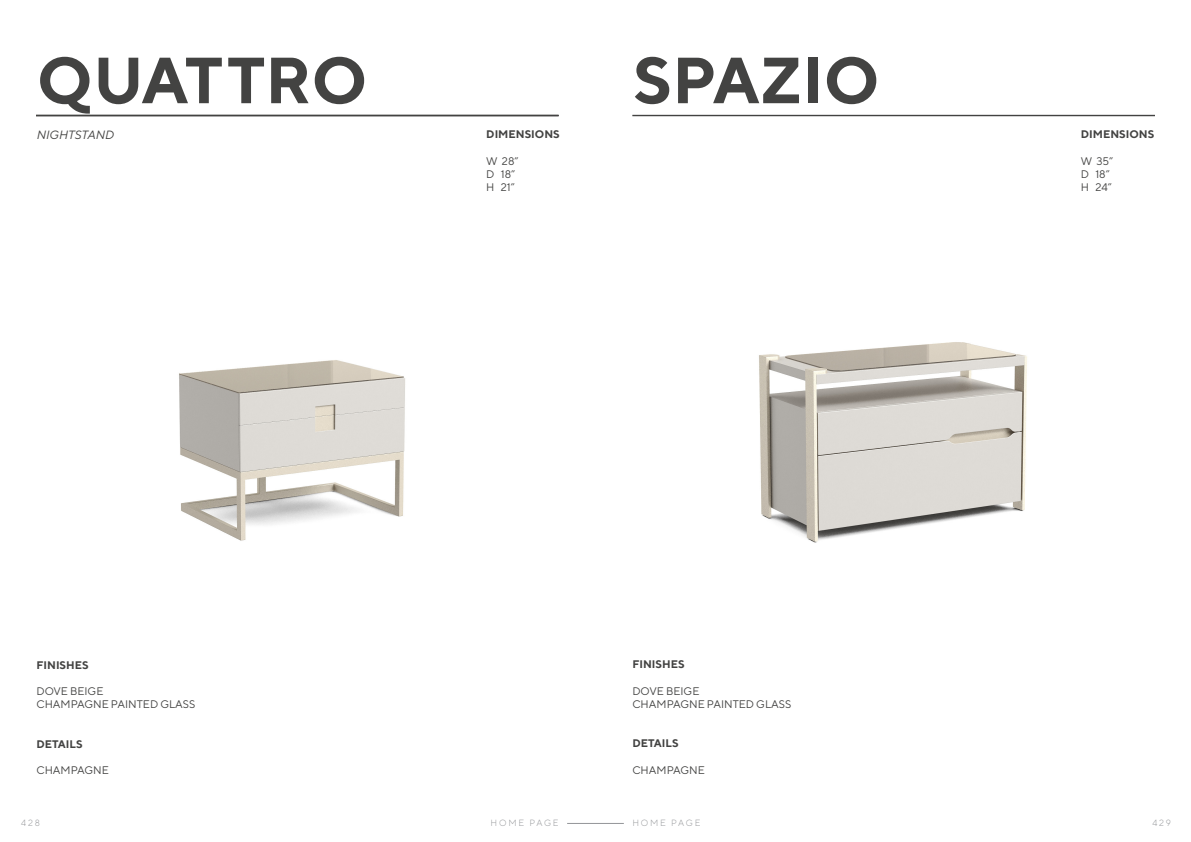
<style>
.page{position:relative;width:1191px;height:842px;background:#fff}
.page>*{position:absolute;margin:0;border:0;box-sizing:border-box;transform-origin:0 0}
.t1{font:700 65px "TT Norms";color:#434342}
.t2{font:italic 12px "TT Norms";letter-spacing:-.005em;color:#434342}
.t3{font:11px/13.2px "TT Norms";color:#434342}
.t4{font:700 11px "TT Norms";color:#434342}
.t5{font:300 9px "TT Norms";letter-spacing:.2em;color:#939598}
</style>
<div class="page">
<div style="left:36px;top:115px;width:522px;height:1px;border:1px solid #434342"></div>
<img style="left:179px;top:342px;width:848px;height:201px">
<div style="left:632px;top:115px;width:523px;height:1px;border:1px solid #434342"></div>
<hr style="left:567px;top:823px;width:57px;height:1px;background:#939598">
<h1 class="t1" style="left:37px;top:39px;width:332px">QUATTRO</h1>
<p class="t2" style="left:37px;top:128px;width:79px">NIGHTSTAND</p>
<p class="t4" style="left:486px;top:128px;width:75px">DIMENSIONS</p>
<p class="t3" style="left:486px;top:154px;width:34px">W 28”<br>D 18”<br>H 21”</p>
<h1 class="t1" style="left:633px;top:39px;width:248px">SPAZIO</h1>
<p class="t4" style="left:36px;top:658px;width:54px">FINISHES</p>
<p class="t3" style="left:36px;top:684px;width:160px">DOVE BEIGE<br>CHAMPAGNE PAINTED GLASS</p>
<p class="t4" style="left:36px;top:737px;width:48px">DETAILS</p>
<p class="t3" style="left:36px;top:763px;width:74px">CHAMPAGNE</p>
<p class="t4" style="left:632px;top:657px;width:54px">FINISHES</p>
<p class="t3" style="left:632px;top:684px;width:160px">DOVE BEIGE<br>CHAMPAGNE PAINTED GLASS</p>
<p class="t4" style="left:632px;top:737px;width:48px">DETAILS</p>
<p class="t3" style="left:632px;top:763px;width:74px">CHAMPAGNE</p>
<p class="t4" style="left:1080px;top:128px;width:75px">DIMENSIONS</p>
<p class="t3" style="left:1080px;top:154px;width:34px">W 35”<br>D 18”<br>H 24”</p>
<p class="t5" style="left:21px;top:818px;width:20px">428</p>
<p class="t5" style="left:490px;top:818px;width:69px">HOME PAGE</p>
<p class="t5" style="left:632px;top:818px;width:69px">HOME PAGE</p>
<p class="t5" style="left:1152px;top:818px;width:20px">429</p>
</div>
